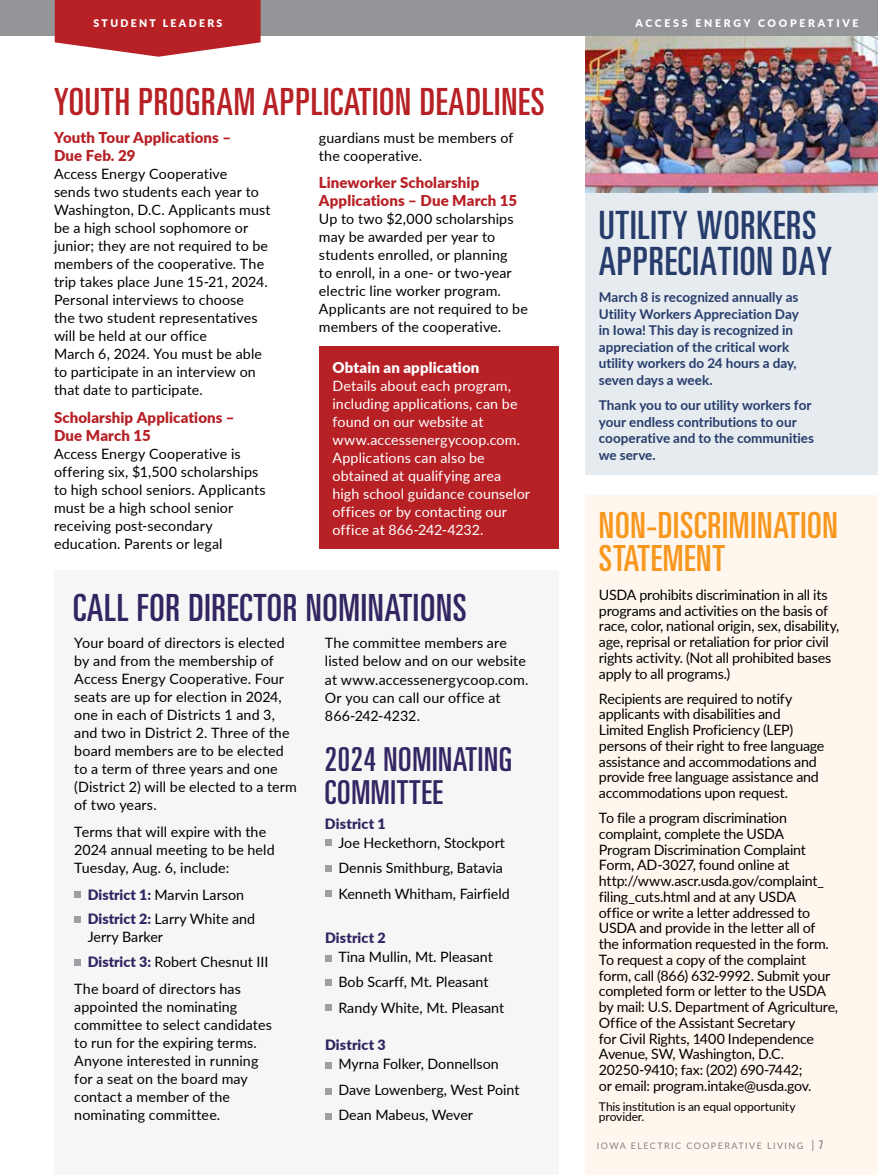
<style>
.page{position:relative;width:878px;height:1175px;background:#fff}
.page>*{position:absolute;margin:0;border:0;box-sizing:border-box;transform-origin:0 0}
.t1{font:ultra-condensed 39px/36px "Univers LT Std";letter-spacing:.02em;color:#263c6b}
.t2{font:ultra-condensed 37.5px "Univers";letter-spacing:.02em;color:#b72126}
.t3{font:ultra-condensed 37.5px "Univers LT Std";letter-spacing:.02em;color:#332562}
.t4{font:ultra-condensed 36px/33px "Univers LT Std";letter-spacing:.02em;color:#f8971d}
.t5{font:ultra-condensed 33px/33px "Univers LT Std";letter-spacing:.02em;color:#332562}
.t6{font:900 15px/18px "Lato";letter-spacing:.005em;color:#b72126}
.t7{font:900 15px "Lato";letter-spacing:.005em;color:#fff}
.t8{font:14.25px/18px "Lato";color:#000}
.t9{font:14.25px/15.8px "Lato";letter-spacing:-.02em;color:#000}
.t10{font:14.25px/18px "Lato";letter-spacing:.01em;color:#fff}
.t11{font:900 14.25px "Lato";letter-spacing:.01em;color:#332562}
.t12{font:700 13.5px/16.5px "Lato";color:#263c6b}
.t13{font:12px/10.5px "Lato";letter-spacing:-.01em;color:#000}
.t14{font:900 10.5px "Lato";letter-spacing:.245em;color:#fff}
.t15{font:900 10.5px "Lato";letter-spacing:.22em;color:#fff}
.t16{font:9px "Lato";letter-spacing:.16em;color:#818285}
.s1{font-weight:900;color:#332562}
.s2{font-size:12px}
.s3{font-family:"Univers";font-stretch:ultra-condensed;font-size:12px}
</style>
<div class="page">
<img style="left:585px;top:35px;width:293px;height:158px">
<div style="left:585px;top:496px;width:293px;height:678px;background:#fff7ee"></div>
<div style="left:54px;top:571px;width:504px;height:603px;background:#f6f6f6"></div>
<div style="left:319px;top:346px;width:239px;height:202px;background:#b72126"></div>
<div style="left:74px;top:891px;width:7px;height:7px;background:#9d9fa2"></div>
<div style="left:74px;top:916px;width:7px;height:7px;background:#9d9fa2"></div>
<div style="left:74px;top:959px;width:7px;height:6px;background:#9d9fa2"></div>
<div style="left:0;top:0;width:878px;height:35px;background:#939598"></div>
<svg style="left:55px;top:0;width:205px;height:57px"></svg>
<div style="left:585px;top:193px;width:293px;height:281px;background:#e6ebf0"></div>
<div style="left:325px;top:839px;width:6px;height:7px;background:#9d9fa2"></div>
<svg style="left:325px;top:865px;width:6px;height:6px"></svg>
<div style="left:325px;top:890px;width:6px;height:7px;background:#9d9fa2"></div>
<svg style="left:325px;top:955px;width:6px;height:6px"></svg>
<svg style="left:325px;top:979px;width:6px;height:6px"></svg>
<div style="left:325px;top:1004px;width:6px;height:7px;background:#9d9fa2"></div>
<div style="left:325px;top:1062px;width:6px;height:7px;background:#9d9fa2"></div>
<svg style="left:325px;top:1088px;width:6px;height:6px"></svg>
<div style="left:325px;top:1113px;width:6px;height:7px;background:#9d9fa2"></div>
<p class="t15" style="left:93px;top:15px;width:130px">STUDENT LEADERS</p>
<p class="t14" style="left:635px;top:15px;width:224px">ACCESS ENERGY COOPERATIVE</p>
<h2 class="t2" style="left:54px;top:80px;width:492px">YOUTH PROGRAM APPLICATION DEADLINES</h2>
<p class="t6" style="left:54px;top:128px;width:179px">Youth Tour Applications –<br>Due Feb. 29</p>
<p class="t8" style="left:54px;top:164px;width:218px">Access Energy Cooperative<br>sends two students each year to<br>Washington, D.C. Applicants must be a high school sophomore or junior; they are not required to be members of the cooperative. The trip takes place June 15-21, 2024.<br>Personal interviews to choose<br>the two student representatives will be held at our office<br>March 6, 2024. You must be able to participate in an interview on that date to participate.</p>
<p class="t6" style="left:54px;top:407px;width:182px">Scholarship Applications –<br>Due March 15</p>
<p class="t8" style="left:54px;top:444px;width:213px">Access Energy Cooperative is offering six, $1,500 scholarships to high school seniors. Applicants must be a high school senior receiving post-secondary education. Parents or legal</p>
<p class="t8" style="left:319px;top:128px;width:196px">guardians must be members of the cooperative.</p>
<p class="t6" style="left:319px;top:173px;width:200px">Lineworker Scholarship<br>Applications – Due March 15</p>
<p class="t8" style="left:319px;top:209px;width:210px">Up to two $2,000 scholarships may be awarded per year to students enrolled, or planning<br>to enroll, in a one- or two-year electric line worker program.<br>Applicants are not required to be members of the cooperative.</p>
<p class="t7" style="left:332px;top:356px;width:148px">Obtain an application</p>
<p class="t10" style="left:332px;top:376px;width:199px">Details about each program, including applications, can be found on our website at www.accessenergycoop.com.<br>Applications can also be obtained at qualifying area high school guidance counselor offices or by contacting our office at 866-242-4232.</p>
<h2 class="t3" style="left:73px;top:586px;width:395px">CALL FOR DIRECTOR NOMINATIONS</h2>
<p class="t8" style="left:74px;top:633px;width:224px">Your board of directors is elected by and from the membership of<br>Access Energy Cooperative. Four seats are up for election in 2024, one in each of Districts 1 and 3, and two in District 2. Three of the board members are to be elected to a term of three years and one (District 2) will be elected to a term of two years.</p>
<p class="t8" style="left:74px;top:822px;width:202px">Terms that will expire with the<br>2024 annual meeting to be held<br>Tuesday, Aug. 6, include:</p>
<p class="t8" style="left:88px;top:881px;width:169px;line-height:24.6px"><span class="s1">District 1:</span> Marvin Larson<br><span class="s1">District 2:</span> Larry White and</p>
<p class="t8" style="left:88px;top:924px;width:182px;line-height:24.6px">Jerry Barker<br><span class="s1">District 3:</span> Robert Chesnut III</p>
<p class="t8" style="left:74px;top:979px;width:199px">The board of directors has appointed the nominating committee to select candidates to run for the expiring terms.<br>Anyone interested in running for a seat on the board may contact a member of the nominating committee.</p>
<p class="t8" style="left:325px;top:633px;width:205px">The committee members are listed below and on our website at www.accessenergycoop.com.<br>Or you can call our office at<br>866-242-4232.</p>
<h3 class="t5" style="left:325px;top:742px;width:189px">2024 NOMINATING<br>COMMITTEE</h3>
<p class="t11" style="left:325px;top:813px;width:62px">District 1</p>
<p class="t8" style="left:338px;top:829px;width:173px;line-height:25.5px">Joe Heckethorn, Stockport<br>Dennis Smithburg, Batavia<br>Kenneth Whitham, Fairfield</p>
<p class="t11" style="left:325px;top:927px;width:62px">District 2</p>
<p class="t8" style="left:338px;top:943px;width:167px;line-height:25.5px">Tina Mullin, Mt. Pleasant<br>Bob Scarff, Mt. Pleasant<br>Randy White, Mt. Pleasant</p>
<p class="t11" style="left:325px;top:1034px;width:62px">District 3</p>
<p class="t8" style="left:338px;top:1050px;width:182px;line-height:25.5px">Myrna Folker, Donnellson<br>Dave Lowenberg, West Point<br>Dean Mabeus, Wever</p>
<h1 class="t1" style="left:598px;top:207px;width:235px">UTILITY WORKERS<br>APPRECIATION DAY</h1>
<p class="t12" style="left:598px;top:288px;width:202px">March 8 is recognized annually as<br>Utility Workers Appreciation Day in Iowa! This day is recognized in appreciation of the critical work utility workers do 24 hours a day, seven days a week.</p>
<p class="t12" style="left:598px;top:396px;width:217px">Thank you to our utility workers for your endless contributions to our cooperative and to the communities we serve.</p>
<h3 class="t4" style="left:599px;top:508px;width:240px">NON-DISCRIMINATION<br>STATEMENT</h3>
<p class="t9" style="left:599px;top:586px;width:242px">USDA prohibits discrimination in all its programs and activities on the basis of race, color, national origin, sex, disability, age, reprisal or retaliation for prior civil rights activity. (Not all prohibited bases apply to all programs.)</p>
<p class="t8" style="left:599px;top:690px;width:227px;line-height:15.8px">Recipients are required to notify applicants with disabilities and Limited English Proficiency (LEP) persons of their right to free language assistance and accommodations and provide free language assistance and accommodations upon request.</p>
<p class="t9" style="left:599px;top:809px;width:241px">To file a program discrimination complaint, complete the USDA Program Discrimination Complaint Form, AD-3027, found online at http://www.ascr.usda.gov/complaint_ filing_cuts.html and at any USDA<br>office or write a letter addressed to USDA and provide in the letter all of the information requested in the form.<br>To request a copy of the complaint form, call (866) 632-9992. Submit your completed form or letter to the USDA by mail: U.S. Department of Agriculture, Office of the Assistant Secretary<br>for Civil Rights, 1400 Independence Avenue, SW, Washington, D.C.<br>20250-9410; fax: (202) 690-7442;<br>or email: program.intake@usda.gov.</p>
<p class="t13" style="left:599px;top:1100px;width:198px">This institution is an equal opportunity provider.</p>
<p class="t16" style="left:596px;top:1139px;width:228px">IOWA ELECTRIC COOPERATIVE LIVING <span class="s2">|</span> <span class="s3">7</span></p>
</div>
